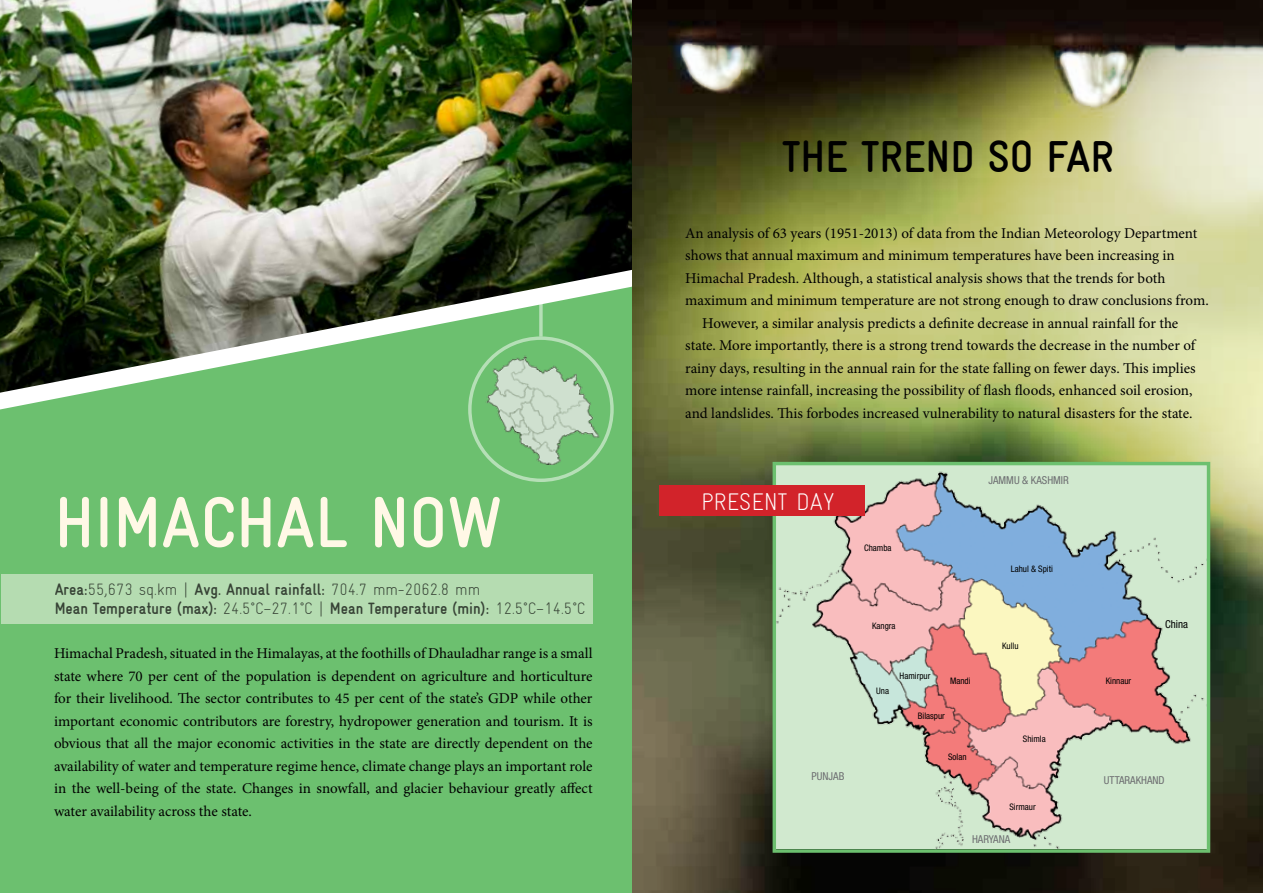
<style>
.page{position:relative;width:1263px;height:893px;background:#fff}
.page>*{position:absolute;margin:0;border:0;box-sizing:border-box;transform-origin:0 0}
.t1{font:700 condensed 72px "Gravur";color:#fff8e6}
.t2{font:700 condensed 45px "Gravur";color:#000}
.t3{font:300 condensed 24.15px "Gravur";color:#fff}
.t4{font:700 condensed 16.5px/19.5px "Gravur";color:#000}
.t5{font:15px/22.5px "Minion Pro";color:#000;text-align:justify}
.t6{font:condensed 10.95px "Helvetica Neue LT Pro";color:#6d6e71}
.t7{font:condensed 10.95px "Helvetica Neue LT Pro";color:#000}
.t8{font:condensed 9px "Helvetica Neue LT Pro";color:#000}
.s1{font-weight:300}
</style>
<div class="page">
<div style="left:0;top:0;width:633px;height:893px;background:#6cc06f"></div>
<img style="left:0;top:0;width:633px;height:436px">
<img style="left:478px;top:349px;width:149px;height:116px">
<div style="left:468px;top:336px;width:146px;height:146px;border:3px solid #fff;border-radius:50%"></div>
<hr style="left:539px;top:293px;width:3px;height:43px;background:#fff">
<div style="left:1px;top:574px;width:591px;height:49px;background:#b5dcb1"></div>
<svg style="left:633px;top:0;width:630px;height:893px;background:#7c7e50"></svg>
<img style="left:776px;top:466px;width:430px;height:383px">
<div style="left:772px;top:462px;width:438px;height:391px;border:3px solid #6cc06f"></div>
<div style="left:659px;top:485px;width:206px;height:31px;background:#d2232a"></div>
<p class="t2" style="left:782px;top:132px;width:333px">THE TREND SO FAR</p>
<p class="t5" style="left:685px;top:222px;width:525px;text-align:left">An analysis of 63 years (1951-2013) of data from the Indian Meteorology Department shows that annual maximum and minimum temperatures have been increasing in Himachal Pradesh. Although, a statistical analysis shows that the trends for both maximum and minimum temperature are not strong enough to draw conclusions from.</p>
<p class="t5" style="left:685px;top:312px;width:512px;text-align:center">However, a similar analysis predicts a definite decrease in annual rainfall for the state. More importantly, there is a strong trend towards the decrease in the number of rainy days, resulting in the annual rain for the state falling on fewer days. This implies more intense rainfall, increasing the possibility of flash floods, enhanced soil erosion, and landslides. This forbodes increased vulnerability to natural disasters for the state.</p>
<p class="t1" style="left:55px;top:482px;width:449px">HIMACHAL NOW</p>
<p class="t3" style="left:701px;top:488px;width:135px">PRESENT DAY</p>
<p class="t4" style="left:55px;top:579px;width:532px">Area:<span class="s1">55,673 sq.km |</span> Avg. Annual rainfall: <span class="s1">704.7 mm-2062.8 mm<br></span>Mean Temperature (max): <span class="s1">24.5°C–27.1°C |</span> Mean Temperature (min): <span class="s1">12.5°C–14.5°C</span></p>
<p class="t5" style="left:54px;top:642px;width:540px">Himachal Pradesh, situated in the Himalayas, at the foothills of Dhauladhar range is a small state where 70 per cent of the population is dependent on agriculture and horticulture for their livelihood. The sector contributes to 45 per cent of the state’s GDP while other important economic contributors are forestry, hydropower generation and tourism. It is obvious that all the major economic activities in the state are directly dependent on the availability of water and temperature regime hence, climate change plays an important role in the well-being of the state. Changes in snowfall, and glacier behaviour greatly affect water availability across the state.</p>
<p class="t6" style="left:811px;top:769px;width:34px">PUNJAB</p>
<p class="t6" style="left:988px;top:474px;width:82px">JAMMU &amp; KASHMIR</p>
<p class="t8" style="left:864px;top:542px;width:29px">Chamba</p>
<p class="t8" style="left:872px;top:620px;width:25px">Kangra</p>
<p class="t8" style="left:876px;top:685px;width:14px">Una</p>
<p class="t8" style="left:899px;top:671px;width:32px">Hamirpur</p>
<p class="t8" style="left:950px;top:675px;width:22px">Mandi</p>
<p class="t8" style="left:918px;top:710px;width:28px">Bilaspur</p>
<p class="t8" style="left:948px;top:751px;width:20px">Solan</p>
<p class="t8" style="left:1010px;top:563px;width:44px">Lahul &amp; Spiti</p>
<p class="t8" style="left:1002px;top:641px;width:18px">Kullu</p>
<p class="t8" style="left:1023px;top:734px;width:24px">Shimla</p>
<p class="t8" style="left:1009px;top:802px;width:28px">Sirmaur</p>
<p class="t6" style="left:972px;top:833px;width:40px">HARYANA</p>
<p class="t8" style="left:1105px;top:675px;width:27px">Kinnaur</p>
<p class="t7" style="left:1165px;top:618px;width:24px">China</p>
<p class="t6" style="left:1104px;top:774px;width:62px">UTTARAKHAND</p>
</div>
